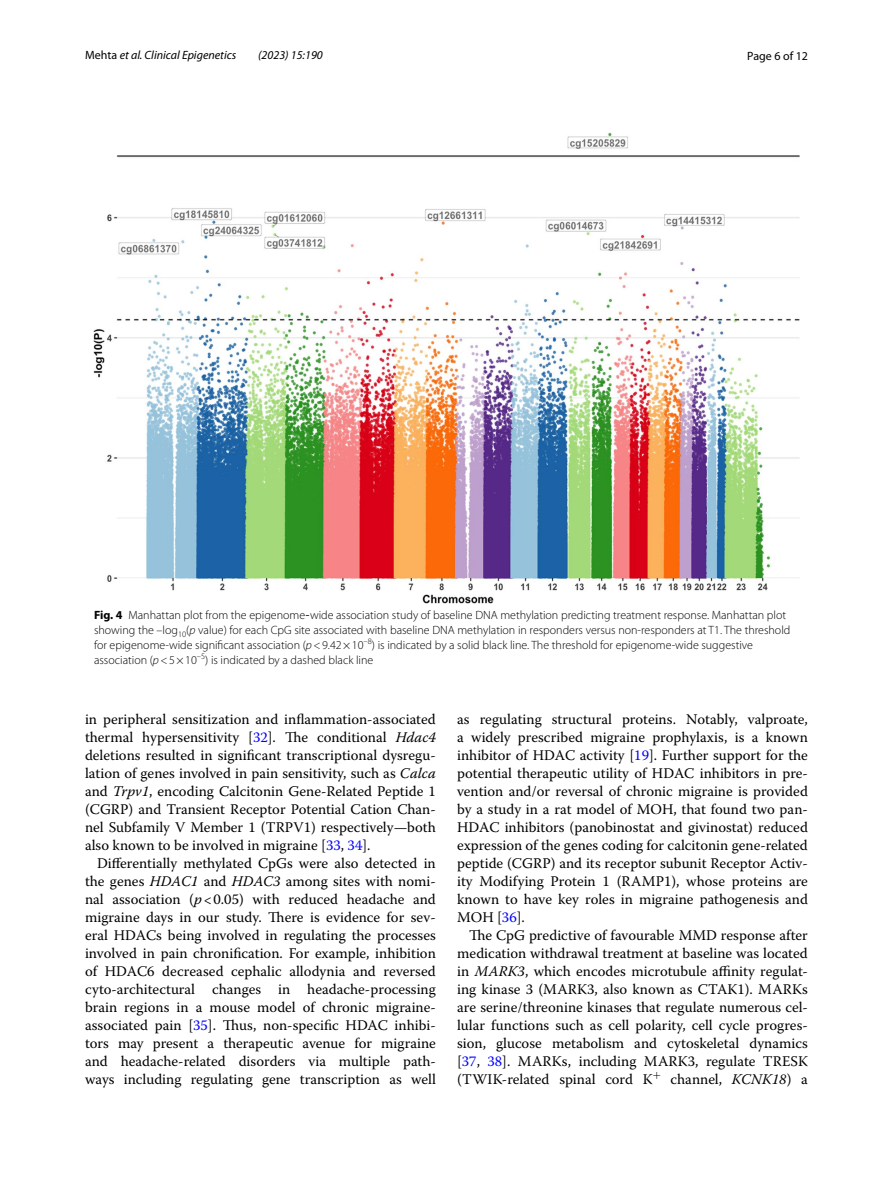
<style>
.page{position:relative;width:893px;height:1187px;background:#fff}
.page>*{position:absolute;margin:0;border:0;box-sizing:border-box;transform-origin:0 0}
.t1{font:14.7px/18px "Warnock Pro";color:#000;text-align:justify}
.t2{font:300 12px/15px "Myriad Pro";color:#000}
.t3{font:italic 12px "Myriad Pro";color:#000}
.t4{font:12px "Myriad Pro";color:#000}
.s1{font-style:normal}
.s2{font-weight:700}
.s3{font-family:"Segoe UI";font-weight:400}
.s4{font-style:italic}
.s5{color:#00f}
</style>
<div class="page">
<img style="left:94px;top:133px;width:705px;height:470px">
<p class="t3" style="left:85px;top:48px;width:153px"><span class="s1">Mehta</span> et al. Clinical Epigenetics</p>
<p class="t3" style="left:258px;top:48px;width:66px">(2023) 15:190</p>
<p class="t4" style="left:747px;top:48px;width:62px">Page 6 of 12</p>
<p class="t2" style="left:94px;top:607px;width:698px"><span class="s2">Fig. 4</span> Manhattan plot from the epigenome<span class="s3">‐</span>wide association study of baseline DNA methylation predicting treatment response. Manhattan plot showing the –log<sub>10</sub>(<span class="s4">p</span> value) for each CpG site associated with baseline DNA methylation in responders versus non-responders at T1. The threshold for epigenome-wide significant association (<span class="s4">p</span>&lt;9.42× -10<sup>–8</sup>) is indicated by a solid black line. The threshold for epigenome-wide suggestive association (<span class="s4">p</span>&lt;5× -10<sup>–5</sup>) is indicated by a dashed black line</p>
<p class="t1" style="left:85px;top:710px;width:352px">in peripheral sensitization and inflammation-associated thermal hypersensitivity [<span class="s5">32</span>]. The conditional <span class="s4">Hdac4 </span>deletions resulted in significant transcriptional dysregu&shy;lation of genes involved in pain sensitivity, such as <span class="s4">Calca </span>and <span class="s4">Trpv1</span>, encoding Calcitonin Gene-Related Peptide 1 (CGRP) and Transient Receptor Potential Cation Chan&shy;nel Subfamily V Member 1 (TRPV1) respectively—both also known to be involved in migraine [<span class="s5">33</span>, <span class="s5">34</span>].</p>
<p class="t1" style="left:85px;top:854px;width:352px;text-indent:12px">Differentially methylated CpGs were also detected in the genes <span class="s4">HDAC1</span> and <span class="s4">HDAC3</span> among sites with nomi&shy;nal association (<span class="s4">p</span>&lt;0.05) with reduced headache and migraine days in our study. There is evidence for sev&shy;eral HDACs being involved in regulating the processes involved in pain chronification. For example, inhibition of HDAC6 decreased cephalic allodynia and reversed cyto-architectural changes in headache-processing brain regions in a mouse model of chronic migraine&shy;associated pain [<span class="s5">35</span>]. Thus, non-specific HDAC inhibi&shy;tors may present a therapeutic avenue for migraine and headache-related disorders via multiple path&shy;ways including regulating gene transcription as well</p>
<p class="t1" style="left:457px;top:710px;width:352px">as regulating structural proteins. Notably, valproate, a widely prescribed migraine prophylaxis, is a known inhibitor of HDAC activity [<span class="s5">19</span>]. Further support for the potential therapeutic utility of HDAC inhibitors in pre&shy;vention and/or reversal of chronic migraine is provided by a study in a rat model of MOH, that found two pan-HDAC inhibitors (panobinostat and givinostat) reduced expression of the genes coding for calcitonin gene-related peptide (CGRP) and its receptor subunit Receptor Activ&shy;ity Modifying Protein 1 (RAMP1), whose proteins are known to have key roles in migraine pathogenesis and MOH [<span class="s5">36</span>].</p>
<p class="t1" style="left:457px;top:926px;width:352px;text-indent:12px">The CpG predictive of favourable MMD response after medication withdrawal treatment at baseline was located in <span class="s4">MARK3</span>, which encodes microtubule affinity regulat&shy;ing kinase 3 (MARK3, also known as CTAK1). MARKs are serine/threonine kinases that regulate numerous cel&shy;lular functions such as cell polarity, cell cycle progres&shy;sion, glucose metabolism and cytoskeletal dynamics [<span class="s5">37</span>, <span class="s5">38</span>]. MARKs, including MARK3, regulate TRESK (TWIK-related spinal cord K<sup>+</sup> channel, <span class="s4">KCNK18</span>) a</p>
</div>
